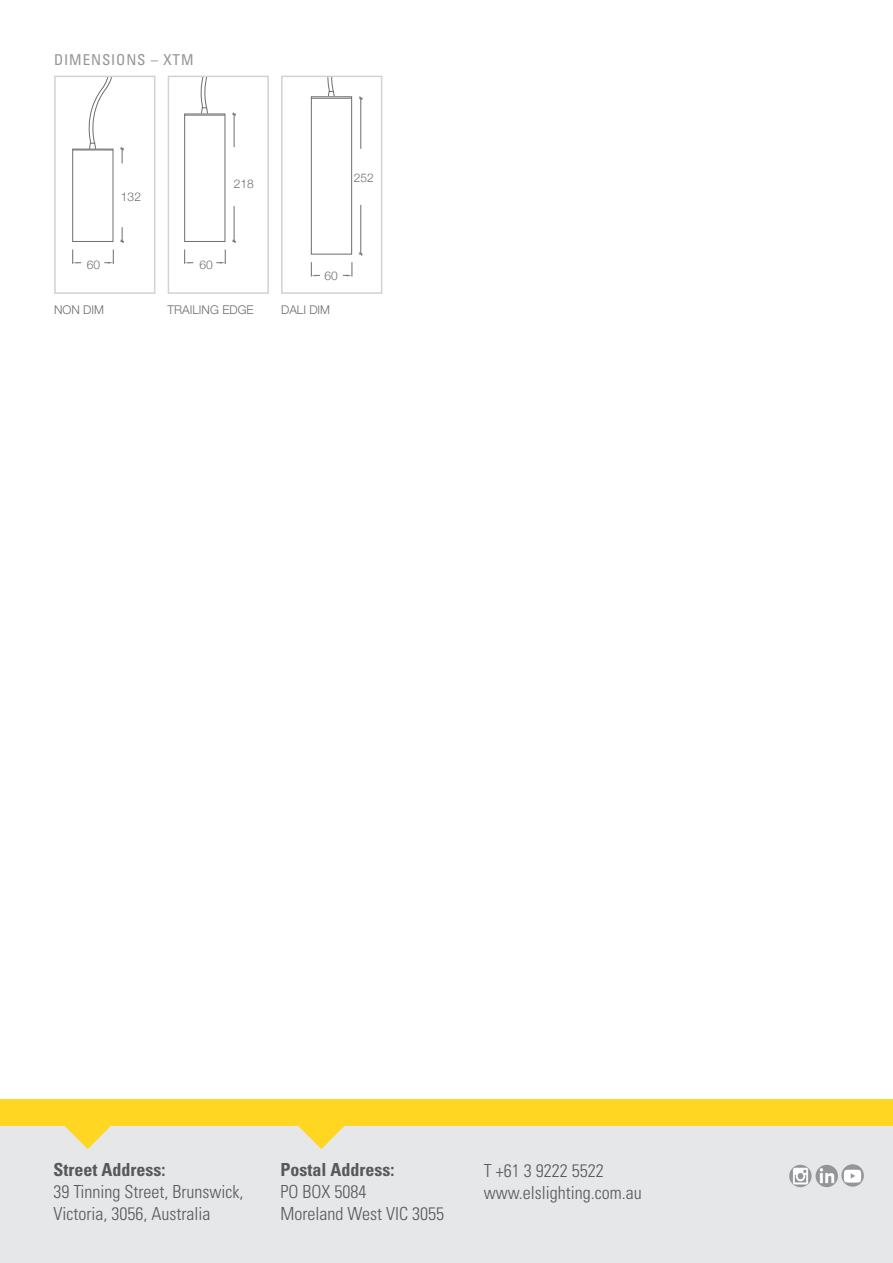
<style>
.page{position:relative;width:893px;height:1263px;background:#fff}
.page>*{position:absolute;margin:0;border:0;box-sizing:border-box;transform-origin:0 0}
.t1{font:300 condensed 18px/21.6px "Univers LT Std";color:#57585a}
.t2{font:700 condensed 18px "Univers LT Std";color:#57585a}
.PRODUCT_SIZE_HEADING{font:condensed 15px "Univers LT Std";letter-spacing:.06em;color:#939598}
.DIMENDIONS{font:300 12px "Helvetica Neue";color:#6c6d70}
</style>
<div class="page">
<hr style="left:234px;top:114px;width:1px;height:33px;background:#6c6d70">
<hr style="left:234px;top:206px;width:1px;height:35px;background:#6c6d70">
<svg style="left:232px;top:239px;width:4px;height:4px"></svg>
<svg style="left:195px;top:79px;width:41px;height:38px"></svg>
<svg style="left:184px;top:249px;width:9px;height:15px"></svg>
<svg style="left:216px;top:249px;width:10px;height:15px"></svg>
<div style="left:185px;top:114px;width:40px;height:127px;background:#fff"></div>
<div style="left:184px;top:114px;width:41px;height:128px;border:1px solid #6c6d70"></div>
<hr style="left:185px;top:115px;width:40px;height:1px;background:#6c6d70">
<div style="left:168px;top:76px;width:101px;height:218px;border:2px solid #d1d2d4"></div>
<hr style="left:360px;top:98px;width:1px;height:51px;background:#6c6d70">
<hr style="left:360px;top:205px;width:1px;height:49px;background:#6c6d70">
<svg style="left:359px;top:252px;width:4px;height:4px"></svg>
<svg style="left:327px;top:79px;width:36px;height:22px"></svg>
<svg style="left:311px;top:262px;width:9px;height:14px"></svg>
<svg style="left:343px;top:262px;width:10px;height:14px"></svg>
<div style="left:311px;top:97px;width:41px;height:157px;background:#fff"></div>
<div style="left:311px;top:96px;width:41px;height:158px;border:1px solid #6c6d70"></div>
<hr style="left:311px;top:98px;width:40px;height:1px;background:#6c6d70">
<div style="left:281px;top:76px;width:101px;height:218px;border:2px solid #d1d2d4"></div>
<svg style="left:120px;top:227px;width:4px;height:16px"></svg>
<svg style="left:83px;top:79px;width:41px;height:84px"></svg>
<svg style="left:72px;top:249px;width:9px;height:15px"></svg>
<svg style="left:104px;top:249px;width:10px;height:15px"></svg>
<div style="left:73px;top:149px;width:40px;height:92px;background:#fff"></div>
<div style="left:72px;top:149px;width:41px;height:93px;border:1px solid #6c6d70"></div>
<hr style="left:73px;top:150px;width:40px;height:1px;background:#6c6d70">
<div style="left:54px;top:76px;width:101px;height:218px;border:2px solid #d1d2d4"></div>
<div style="left:0;top:1117px;width:893px;height:146px;background:#e6e7e9"></div>
<svg style="left:64px;top:1126px;width:47px;height:23px"></svg>
<svg style="left:298px;top:1126px;width:47px;height:23px"></svg>
<div style="left:0;top:1099px;width:893px;height:27px;background:#ffd621"></div>
<svg style="left:789px;top:1165px;width:23px;height:22px"></svg>
<div style="left:816px;top:1165px;width:22px;height:22px;background:#939598;border-radius:50%"></div>
<svg style="left:841px;top:1164px;width:23px;height:23px"></svg>
<img style="left:789px;top:1168px;width:23px;height:16px">
<img style="left:819px;top:1168px;width:15px;height:15px">
<img style="left:841px;top:1168px;width:23px;height:15px">
<p class="PRODUCT_SIZE_HEADING" style="left:54px;top:50px;width:141px">DIMENSIONS – XTM</p>
<p class="DIMENDIONS" style="left:121px;top:187px;width:22px">132</p>
<p class="DIMENDIONS" style="left:234px;top:174px;width:22px">218</p>
<p class="DIMENDIONS" style="left:354px;top:168px;width:22px">252</p>
<p class="DIMENDIONS" style="left:87px;top:255px;width:15px">60</p>
<p class="DIMENDIONS" style="left:200px;top:255px;width:15px">60</p>
<p class="DIMENDIONS" style="left:324px;top:266px;width:15px">60</p>
<p class="DIMENDIONS" style="left:54px;top:300px;width:51px">NON DIM</p>
<p class="DIMENDIONS" style="left:168px;top:300px;width:88px">TRAILING EDGE</p>
<p class="DIMENDIONS" style="left:281px;top:300px;width:50px">DALI DIM</p>
<p class="t2" style="left:54px;top:1159px;width:113px">Street Address:</p>
<p class="t1" style="left:54px;top:1181px;width:191px">39 Tinning Street, Brunswick,<br>Victoria, 3056, Australia</p>
<p class="t2" style="left:280px;top:1159px;width:115px">Postal Address:</p>
<p class="t1" style="left:280px;top:1181px;width:87px">PO BOX 5084</p>
<p class="t1" style="left:280px;top:1202px;width:165px">Moreland West VIC 3055</p>
<p class="t1" style="left:484px;top:1160px;width:121px">T +61 3 9222 5522</p>
<p class="t1" style="left:484px;top:1182px;width:160px">www.elslighting.com.au</p>
</div>
